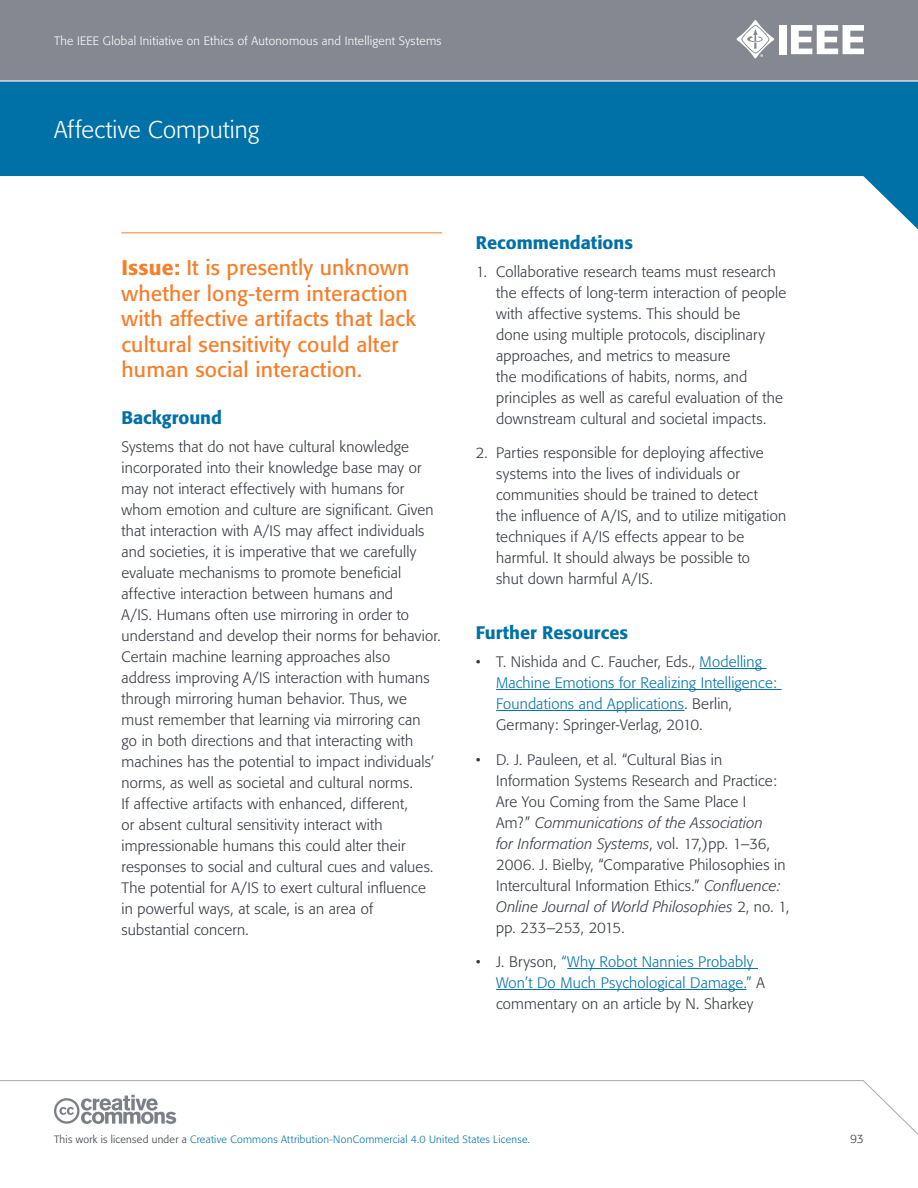
<style>
.page{position:relative;width:918px;height:1188px;background:#fff}
.page>*{position:absolute;margin:0;border:0;box-sizing:border-box;transform-origin:0 0}
.t1{font:300 24px "Formata";letter-spacing:.005em;color:#fff}
.t2{font:21px/25.5px "Formata";letter-spacing:.01em;color:#f57e29}
.t3{font:500 18px "Formata";color:#0071a6}
.t4{font:300 15px/21px "Formata";letter-spacing:.01em;color:#343741}
.t5{font:300 15px/21px "Formata";letter-spacing:.01em;color:#0071a6}
.t6{font:300 12px "Formata";letter-spacing:.02em;color:#fff}
.t7{font:300 12px "Formata";color:#343741}
.t8{font:300 10.5px "Formata";letter-spacing:.025em;color:#0071a6}
.s1{font-weight:500}
.s2{color:#343741}
.s3{font-style:italic}
</style>
<div class="page">
<div style="left:0;top:0;width:918px;height:81px;background:#868891"></div>
<svg style="left:0;top:82px;width:918px;height:147px;fill:#0071a6"></svg>
<svg style="left:0;top:1080px;width:918px;height:55px"></svg>
<hr style="left:0;top:80px;width:918px;height:2px;background:#fff">
<div style="left:779px;top:25px;width:8px;height:29px;background:#fff"></div>
<svg style="left:791px;top:25px;width:73px;height:29px"></svg>
<svg style="left:736px;top:20px;width:38px;height:38px"></svg>
<svg style="left:54px;top:1095px;width:122px;height:29px"></svg>
<hr style="left:122px;top:232px;width:320px;height:1px;background:#f57e29">
<hr style="left:700px;top:668px;width:67px;height:1px;background:#0071a6">
<hr style="left:496px;top:689px;width:286px;height:1px;background:#0071a6">
<hr style="left:496px;top:710px;width:188px;height:1px;background:#0071a6">
<hr style="left:567px;top:968px;width:191px;height:1px;background:#0071a6">
<hr style="left:496px;top:989px;width:251px;height:1px;background:#0071a6">
<p class="t6" style="left:54px;top:34px;width:389px">The IEEE Global Initiative on Ethics of Autonomous and Intelligent Systems</p>
<h1 class="t1" style="left:54px;top:115px;width:207px">Affective Computing</h1>
<h2 class="t2" style="left:122px;top:255px;width:296px"><span class="s1">Issue:</span> It is presently unknown whether long-term interaction with affective artifacts that lack cultural sensitivity could alter human social interaction.</h2>
<p class="t3" style="left:122px;top:407px;width:102px">Background</p>
<p class="t4" style="left:122px;top:436px;width:321px">Systems that do not have cultural knowledge incorporated into their knowledge base may or may not interact effectively with humans for whom emotion and culture are significant. Given that interaction with A/IS may affect individuals and societies, it is imperative that we carefully evaluate mechanisms to promote beneficial affective interaction between humans and<br>A/IS. Humans often use mirroring in order to understand and develop their norms for behavior.<br>Certain machine learning approaches also address improving A/IS interaction with humans through mirroring human behavior. Thus, we must remember that learning via mirroring can<br>go in both directions and that interacting with machines has the potential to impact individuals’ norms, as well as societal and cultural norms.<br>If affective artifacts with enhanced, different,<br>or absent cultural sensitivity interact with impressionable humans this could alter their responses to social and cultural cues and values.<br>The potential for A/IS to exert cultural influence in powerful ways, at scale, is an area of substantial concern.</p>
<p class="t3" style="left:476px;top:231px;width:159px">Recommendations</p>
<p class="t4" style="left:496px;top:261px;width:292px;text-indent:-20px">1. Collaborative research teams must research the effects of long-term interaction of people with affective systems. This should be<br>done using multiple protocols, disciplinary approaches, and metrics to measure<br>the modifications of habits, norms, and principles as well as careful evaluation of the downstream cultural and societal impacts.</p>
<p class="t4" style="left:496px;top:442px;width:292px;text-indent:-20px">2. Parties responsible for deploying affective systems into the lives of individuals or communities should be trained to detect<br>the influence of A/IS, and to utilize mitigation techniques if A/IS effects appear to be harmful. It should always be possible to<br>shut down harmful A/IS.</p>
<p class="t3" style="left:476px;top:622px;width:154px">Further Resources</p>
<p class="t5" style="left:496px;top:651px;width:282px;text-indent:-20px"><span class="s2">• T. Nishida and C. Faucher, Eds.,</span> Modelling Machine Emotions for Realizing Intelligence:<br>Foundations and Applications<span class="s2">. Berlin, Germany: Springer-Verlag, 2010.</span></p>
<p class="t4" style="left:496px;top:749px;width:295px;text-indent:-20px">• D. J. Pauleen, et al. “Cultural Bias in Information Systems Research and Practice:<br>Are You Coming from the Same Place I<br>Am?” <span class="s3">Communications of the Association<br>for Information Systems</span>, vol. 17,)pp. 1–36, 2006. J. Bielby, “Comparative Philosophies in Intercultural Information Ethics.” <span class="s3">Confluence:<br>Online Journal of World Philosophies</span> 2, no. 1, pp. 233–253, 2015.</p>
<p class="t5" style="left:496px;top:951px;width:270px;text-indent:-20px"><span class="s2">• J. Bryson,</span> “Why Robot Nannies Probably<br>Won’t Do Much Psychological Damage.” <span class="s2">A commentary on an article by N. Sharkey</span></p>
<p class="t8" style="left:54px;top:1133px;width:478px"><span class="s2">This work is licensed under a</span> Creative Commons Attribution-NonCommercial 4.0 United States License.</p>
<p class="t7" style="left:850px;top:1132px;width:15px">93</p>
</div>
